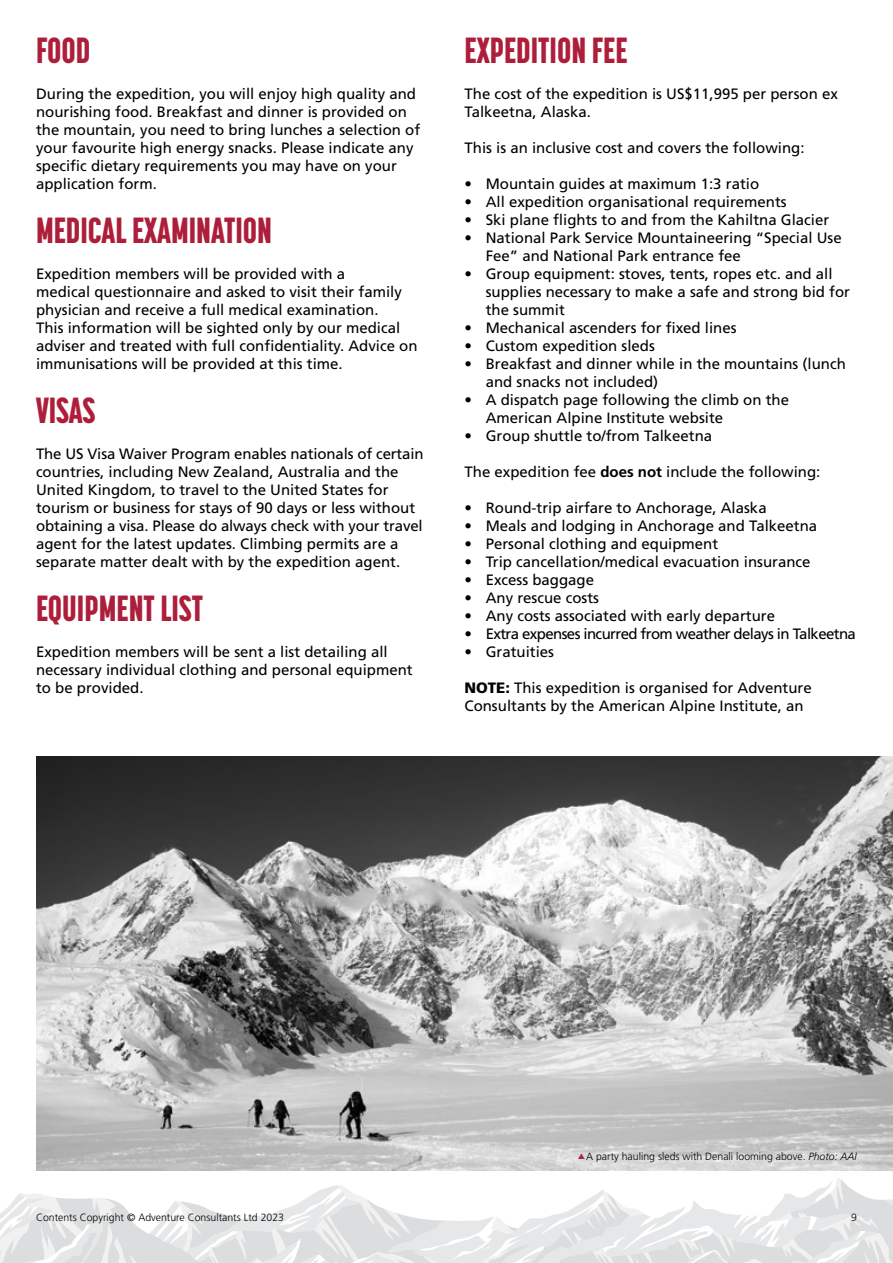
<style>
.page{position:relative;width:893px;height:1263px;background:#fff}
.page>*{position:absolute;margin:0;border:0;box-sizing:border-box;transform-origin:0 0}
.t1{font:800 36px "Korolev Compressed";color:#ad1e3b}
.t2{font:15px/18px "Frutiger LT Std";color:#000}
.t3{font:15px "Frutiger LT Std";letter-spacing:-.04em;color:#000}
.t4{font:300 10.5px "Frutiger LT Std";color:#000}
.s1{font-weight:700}
.s2{font-weight:900}
.s3{font-style:italic}
</style>
<div class="page">
<svg style="left:0;top:1178px;width:893px;height:85px"></svg>
<img style="left:36px;top:756px;width:857px;height:414px">
<svg style="left:578px;top:1153px;width:7px;height:6px"></svg>
<h1 class="t1" style="left:36px;top:30px;width:56px">FOOD</h1>
<p class="t2" style="left:36px;top:85px;width:386px">During the expedition, you will enjoy high quality and nourishing food. Breakfast and dinner is provided on the mountain, you need to bring lunches a selection of your favourite high energy snacks. Please indicate any specific dietary requirements you may have on your application form.</p>
<h1 class="t1" style="left:36px;top:210px;width:238px">MEDICAL EXAMINATION</h1>
<p class="t2" style="left:36px;top:265px;width:383px">Expedition members will be provided with a<br>medical questionnaire and asked to visit their family physician and receive a full medical examination.<br>This information will be sighted only by our medical adviser and treated with full confidentiality. Advice on immunisations will be provided at this time.</p>
<h1 class="t1" style="left:36px;top:390px;width:61px">VISAS</h1>
<p class="t2" style="left:36px;top:445px;width:389px">The US Visa Waiver Program enables nationals of certain countries, including New Zealand, Australia and the United Kingdom, to travel to the United States for tourism or business for stays of 90 days or less without obtaining a visa. Please do always check with your travel agent for the latest updates. Climbing permits are a separate matter dealt with by the expedition agent.</p>
<h1 class="t1" style="left:36px;top:588px;width:169px">EQUIPMENT LIST</h1>
<p class="t2" style="left:36px;top:643px;width:378px">Expedition members will be sent a list detailing all necessary individual clothing and personal equipment to be provided.</p>
<h1 class="t1" style="left:464px;top:30px;width:165px">EXPEDITION FEE</h1>
<p class="t2" style="left:464px;top:85px;width:375px">The cost of the expedition is US$11,995 per person ex<br>Talkeetna, Alaska.</p>
<p class="t2" style="left:464px;top:139px;width:342px">This is an inclusive cost and covers the following:</p>
<p class="t2" style="left:464px;top:175px;width:296px">• Mountain guides at maximum 1:3 ratio</p>
<p class="t2" style="left:464px;top:193px;width:324px">• All expedition organisational requirements</p>
<p class="t2" style="left:464px;top:211px;width:366px">• Ski plane flights to and from the Kahiltna Glacier</p>
<p class="t2" style="left:486px;top:229px;width:357px;text-indent:-21px">• National Park Service Mountaineering “Special Use<br>Fee” and National Park entrance fee</p>
<p class="t2" style="left:486px;top:265px;width:366px;text-indent:-21px">• Group equipment: stoves, tents, ropes etc. and all supplies necessary to make a safe and strong bid for the summit</p>
<p class="t2" style="left:464px;top:319px;width:274px">• Mechanical ascenders for fixed lines</p>
<p class="t2" style="left:464px;top:337px;width:192px">• Custom expedition sleds</p>
<p class="t2" style="left:486px;top:355px;width:362px;text-indent:-21px">• Breakfast and dinner while in the mountains (lunch and snacks not included)</p>
<p class="t2" style="left:486px;top:391px;width:305px;text-indent:-21px">• A dispatch page following the climb on the<br>American Alpine Institute website</p>
<p class="t2" style="left:464px;top:427px;width:249px">• Group shuttle to/from Talkeetna</p>
<p class="t2" style="left:464px;top:463px;width:357px">The expedition fee <span class="s1">does not</span> include the following:</p>
<p class="t2" style="left:464px;top:499px;width:304px">• Round-trip airfare to Anchorage, Alaska</p>
<p class="t2" style="left:464px;top:517px;width:354px">• Meals and lodging in Anchorage and Talkeetna</p>
<p class="t2" style="left:464px;top:535px;width:255px">• Personal clothing and equipment</p>
<p class="t2" style="left:464px;top:553px;width:348px">• Trip cancellation/medical evacuation insurance</p>
<p class="t2" style="left:464px;top:571px;width:131px">• Excess baggage</p>
<p class="t2" style="left:464px;top:589px;width:136px">• Any rescue costs</p>
<p class="t2" style="left:464px;top:607px;width:312px">• Any costs associated with early departure</p>
<p class="t3" style="left:464px;top:625px;width:393px">• Extra expenses incurred from weather delays in Talkeetna</p>
<p class="t2" style="left:464px;top:643px;width:91px">• Gratuities</p>
<p class="t2" style="left:464px;top:679px;width:349px"><span class="s2">NOTE:</span> This expedition is organised for Adventure<br>Consultants by the American Alpine Institute, an</p>
<p class="t4" style="left:586px;top:1151px;width:272px">A party hauling sleds with Denali looming above. <span class="s3">Photo: AAI</span></p>
<p class="t4" style="left:36px;top:1211px;width:250px">Contents Copyright © Adventure Consultants Ltd 2023</p>
<p class="t4" style="left:851px;top:1211px;width:7px">9</p>
</div>
